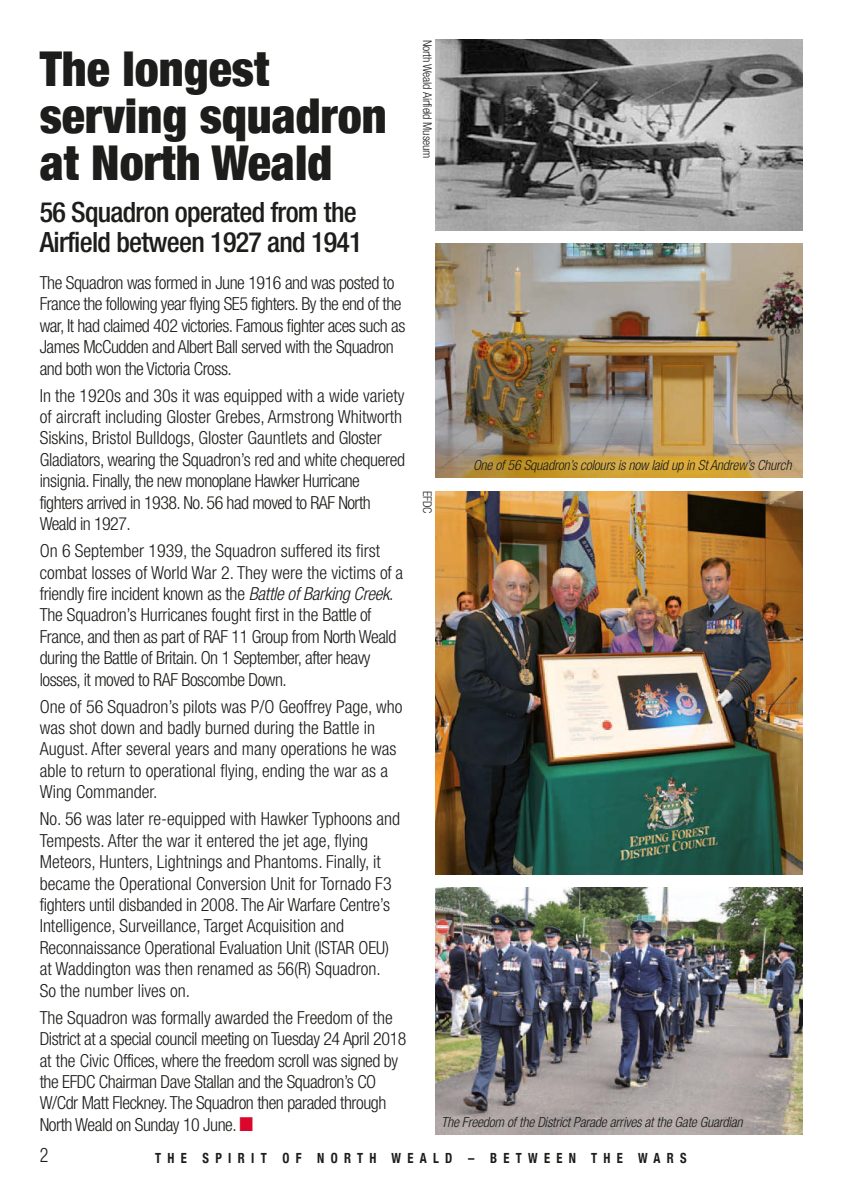
<style>
.page{position:relative;width:842px;height:1191px;background:#fff}
.page>*{position:absolute;margin:0;border:0;box-sizing:border-box;transform-origin:0 0}
.t1{font:900 condensed 48px/47px "Helvetica Neue";color:#1d1d1b}
.t2{font:500 condensed 28px/30px "Helvetica Neue";letter-spacing:-.025em;color:#1d1d1b}
.t3{font:300 condensed 20px "Helvetica Neue";color:#1d1d1b;scale:.9 1}
.t4{font:300 condensed 18px/21.4px "Helvetica Neue";letter-spacing:-.01em;color:#1d1d1b}
.t5{font:300 condensed 18px "Helvetica Neue";letter-spacing:-.03em;color:#1d1d1b}
.t6{font:italic 300 condensed 14px "Helvetica Neue";color:#1d1d1b}
.t7{font:700 condensed 14px "Helvetica Neue";letter-spacing:.5em;color:#1d1d1b;scale:.9 1}
.t8{font:300 condensed 12px "Helvetica Neue";letter-spacing:-.015em;color:#1d1d1b}
.s1{font-style:italic}
.s2{color:#da062b}
</style>
<div class="page">
<img style="left:435px;top:243px;width:367px;height:234px">
<img style="left:436px;top:40px;width:366px;height:191px">
<img style="left:436px;top:888px;width:366px;height:246px">
<img style="left:436px;top:491px;width:366px;height:383px">
<p class="t8" style="left:432px;top:40px;width:120px;rotate:90deg">North Weald Airfield Museum</p>
<h1 class="t1" style="left:40px;top:45px;width:349px">The longest serving squadron at North Weald</h1>
<h3 class="t2" style="left:40px;top:199px;width:325px">56 Squadron operated from the<br>Airfield between 1927 and 1941</h3>
<p class="t4" style="left:40px;top:273px;width:356px">The Squadron was formed in June 1916 and was posted to</p>
<p class="t5" style="left:40px;top:297px;width:363px">France the following year flying SE5 fighters. By the end of the</p>
<p class="t4" style="left:40px;top:316px;width:367px">war, It had claimed 402 victories. Famous fighter aces such as<br>James McCudden and Albert Ball served with the Squadron and both won the Victoria Cross.</p>
<p class="t4" style="left:40px;top:386px;width:367px">In the 1920s and 30s it was equipped with a wide variety of aircraft including Gloster Grebes, Armstrong Whitworth Siskins, Bristol Bulldogs, Gloster Gauntlets and Gloster Gladiators, wearing the Squadron’s red and white chequered insignia. Finally, the new monoplane Hawker Hurricane</p>
<p class="t5" style="left:40px;top:496px;width:333px">fighters arrived in 1938. No. 56 had moved to RAF North</p>
<p class="t4" style="left:40px;top:512px;width:342px;line-height:27px">Weald in 1927.<br>On 6 September 1939, the Squadron suffered its first</p>
<p class="t4" style="left:40px;top:563px;width:365px">combat losses of World War 2. They were the victims of a friendly fire incident known as the <span class="s1">Battle of Barking Creek</span>.<br>The Squadron’s Hurricanes fought first in the Battle of France, and then as part of RAF 11 Group from North Weald</p>
<p class="t4" style="left:40px;top:648px;width:332px">during the Battle of Britain. On 1 September, after heavy losses, it moved to RAF Boscombe Down.</p>
<p class="t4" style="left:40px;top:697px;width:364px">One of 56 Squadron’s pilots was P/O Geoffrey Page, who</p>
<p class="t4" style="left:40px;top:718px;width:358px">was shot down and badly burned during the Battle in August. After several years and many operations he was able to return to operational flying, ending the war as a Wing Commander.</p>
<p class="t4" style="left:40px;top:810px;width:362px">No. 56 was later re-equipped with Hawker Typhoons and Tempests. After the war it entered the jet age, flying Meteors, Hunters, Lightnings and Phantoms. Finally, it became the Operational Conversion Unit for Tornado F3 fighters until disbanded in 2008. The Air Warfare Centre’s Intelligence, Surveillance, Target Acquisition and Reconnaissance Operational Evaluation Unit (ISTAR OEU) at Waddington was then renamed as 56(R) Squadron.<br>So the number lives on.</p>
<p class="t4" style="left:40px;top:1008px;width:368px">The Squadron was formally awarded the Freedom of the District at a special council meeting on Tuesday 24 April 2018 at the Civic Offices, where the freedom scroll was signed by the EFDC Chairman Dave Stallan and the Squadron’s CO W/Cdr Matt Fleckney. The Squadron then paraded through North Weald on Sunday 10 June. <span class="s2">■</span></p>
<p class="t6" style="left:473px;top:460px;width:323px">One of 56 Squadron’scoloursisnow laid up in StAndrew’sChurch</p>
<p class="t8" style="left:432px;top:491px;width:24px;rotate:90deg">EFDC</p>
<p class="t6" style="left:441px;top:1117px;width:306px">The Freedom of the DistrictParade arrivesatthe Gate Guardian</p>
<p class="t7" style="left:155px;top:1149px;width:592px">THE SPIRIT OF NORTH WEALD – BETWEEN THE WARS</p>
<p class="t3" style="left:40px;top:1147px;width:11px">2</p>
</div>
